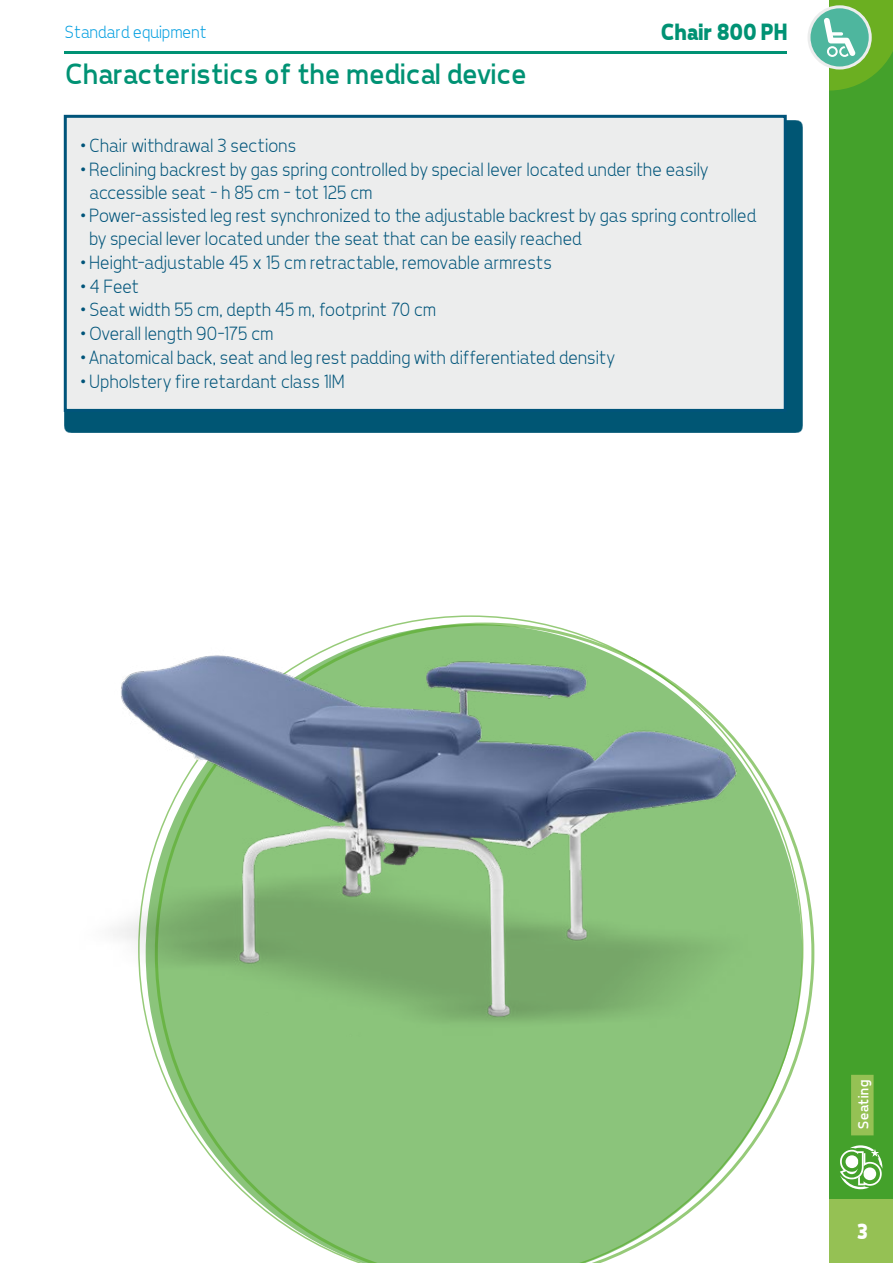
<style>
.page{position:relative;width:893px;height:1263px;background:#fff}
.page>*{position:absolute;margin:0;border:0;box-sizing:border-box;transform-origin:0 0}
.t1{font:30px "Tepeno Sans";color:#009274}
.t2{font:700 24px "Tepeno Sans";letter-spacing:-.02em;color:#009274}
.t3{font:700 22.5px "Tepeno Sans";color:#fff}
.t4{font:300 19.5px/22.5px "Tepeno Sans";color:#00547a}
.t5{font:300 18px "Tepeno Sans";color:#009ee0}
.t6{font:15px "Tepeno Sans";letter-spacing:.015em;color:#fff}
</style>
<div class="page">
<hr style="left:64px;top:51px;width:723px;height:2px;background:#009274">
<div style="left:829px;top:0;width:64px;height:1263px;background:#44a12b"></div>
<div style="left:829px;top:1199px;width:64px;height:64px;background:#95c154"></div>
<svg style="left:840px;top:1145px;width:42px;height:44px"></svg>
<svg style="left:164px;top:789px;width:639px;height:474px"></svg>
<div style="left:851px;top:1075px;width:23px;height:60px;background:#95c154"></div>
<svg style="left:809px;top:7px;width:61px;height:61px"></svg>
<svg style="left:824px;top:0;width:69px;height:91px"></svg>
<div style="left:65px;top:120px;width:738px;height:312px;background:#005674"></div>
<div style="left:65px;top:116px;width:720px;height:294px;background:#eceded"></div>
<div style="left:64px;top:115px;width:723px;height:297px;border:3px solid #00547a"></div>
<img style="left:113px;top:615px;width:658px;height:463px">
<p class="t5" style="left:64px;top:21px;width:144px">Standard equipment</p>
<p class="t2" style="left:660px;top:18px;width:129px">Chair 800 PH</p>
<h1 class="t1" style="left:64px;top:56px;width:463px">Characteristics of the medical device</h1>
<p class="t4" style="left:80px;top:134px;width:217px">• Chair withdrawal 3 sections</p>
<p class="t4" style="left:89px;top:158px;width:620px;text-indent:-9px">• Reclining backrest by gas spring controlled by special lever located under the easily accessible seat - h 85 cm - tot 125 cm</p>
<p class="t4" style="left:89px;top:204px;width:668px;text-indent:-9px">• Power-assisted leg rest synchronized to the adjustable backrest by gas spring controlled by special lever located under the seat that can be easily reached</p>
<p class="t4" style="left:80px;top:250px;width:473px">• Height-adjustable 45 x 15 cm retractable, removable armrests</p>
<p class="t4" style="left:80px;top:274px;width:60px">• 4 Feet</p>
<p class="t4" style="left:80px;top:298px;width:357px">• Seat width 55 cm, depth 45 m, footprint 70 cm</p>
<p class="t4" style="left:80px;top:322px;width:194px">• Overall length 90-175 cm</p>
<p class="t4" style="left:80px;top:345px;width:536px">• Anatomical back, seat and leg rest padding with differentiated density</p>
<p class="t4" style="left:80px;top:369px;width:266px">• Upholstery fire retardant class 1IM</p>
<p class="t6" style="left:854px;top:1129px;width:50px;rotate:-90deg">Seating</p>
<p class="t3" style="left:855px;top:1218px;width:13px">3</p>
</div>
